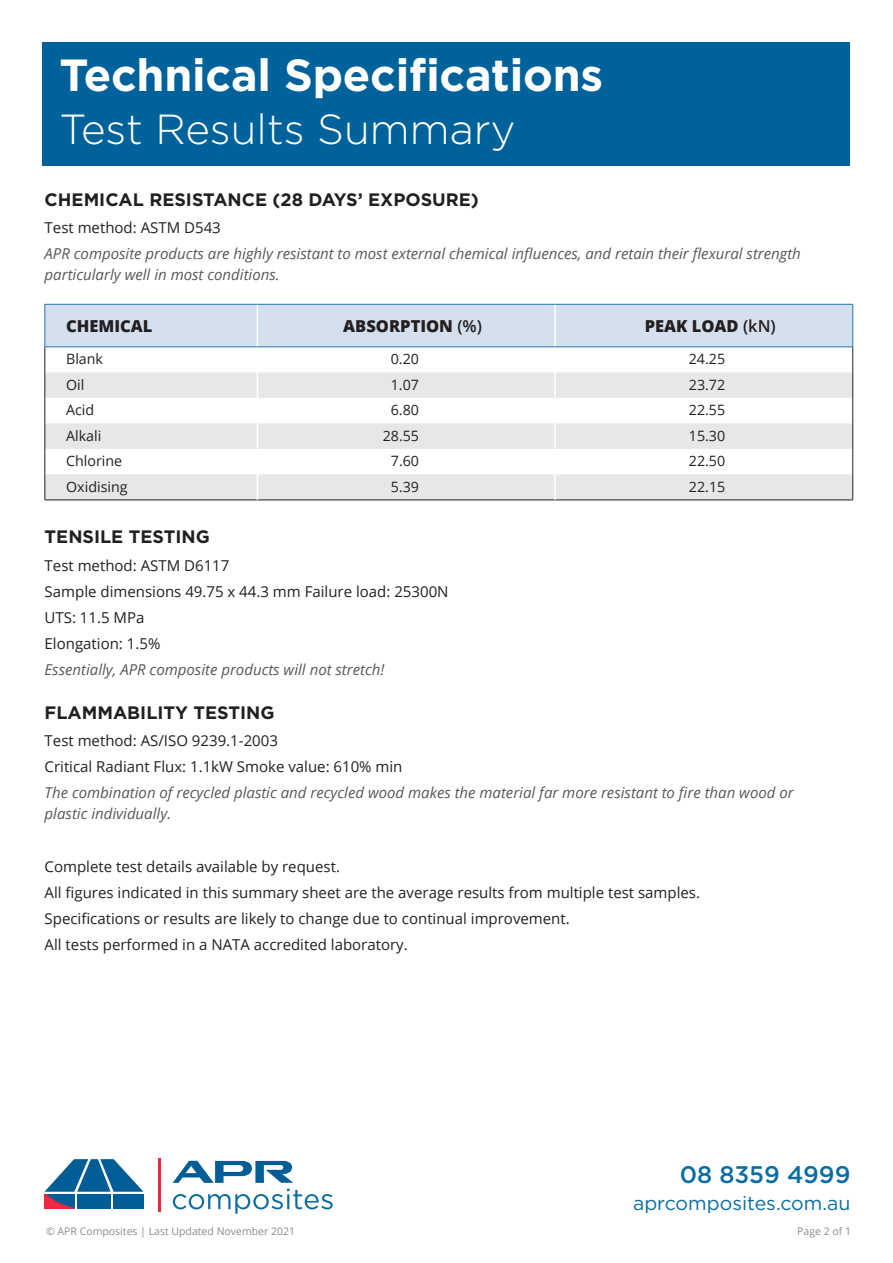
<style>
.page{position:relative;width:893px;height:1263px;background:#fff}
.page>*{position:absolute;margin:0;border:0;box-sizing:border-box;transform-origin:0 0}
.t1{font:700 45px "Gotham";letter-spacing:-.005em;color:#fff}
.t2{font:300 42px "Gotham";color:#fff}
.t3{font:500 24px "Gotham";color:#096da3}
.t4{font:19.5px "Gotham";color:#096da3}
.t5{font:700 18px "Gotham";color:#231f20}
.t6{font:800 16.5px "Open Sans";color:#231f20}
.t7{font:15px/26.1px "Open Sans";color:#231f20}
.t8{font:italic 15px/21px "Open Sans";color:#57585a}
.t9{font:14.25px "Open Sans";color:#231f20}
.t10{font:10.5px "Open Sans";color:#8a8c8f}
.s1{font-weight:600}
</style>
<div class="page">
<hr style="left:45px;top:500px;width:212px;height:1px;background:#231f20">
<hr style="left:257px;top:500px;width:298px;height:1px;background:#231f20">
<hr style="left:555px;top:500px;width:298px;height:1px;background:#231f20">
<svg style="left:45px;top:305px;width:808px;height:195px"></svg>
<hr style="left:554px;top:474px;width:2px;height:26px;background:#fff">
<hr style="left:45px;top:304px;width:212px;height:1px;background:#2178ac">
<hr style="left:45px;top:304px;width:1px;height:43px;background:#2178ac">
<hr style="left:257px;top:304px;width:298px;height:1px;background:#2178ac">
<hr style="left:555px;top:304px;width:298px;height:1px;background:#2178ac">
<hr style="left:852px;top:304px;width:1px;height:43px;background:#2178ac">
<hr style="left:45px;top:347px;width:212px;height:1px;background:#2178ac">
<hr style="left:257px;top:347px;width:298px;height:1px;background:#2178ac">
<hr style="left:555px;top:347px;width:298px;height:1px;background:#2178ac">
<hr style="left:158px;top:1158px;width:3px;height:54px;background:#ed2840">
<svg style="left:173px;top:1161px;width:120px;height:22px"></svg>
<div style="left:113px;top:1194px;width:31px;height:15px;background:#005d95"></div>
<svg style="left:44px;top:1159px;width:99px;height:50px"></svg>
<svg style="left:173px;top:1189px;width:160px;height:25px"></svg>
<div style="left:43px;top:43px;width:807px;height:123px;background:#00629a"></div>
<h1 class="t1" style="left:60px;top:46px;width:545px">Technical Specifications</h1>
<h2 class="t2" style="left:60px;top:102px;width:457px">Test Results Summary</h2>
<p class="t5" style="left:45px;top:187px;width:436px">CHEMICAL RESISTANCE (28 DAYS’ EXPOSURE)</p>
<p class="t7" style="left:45px;top:214px;width:178px">Test method: ASTM D543</p>
<p class="t8" style="left:45px;top:243px;width:758px">APR composite products are highly resistant to most external chemical influences, and retain their flexural strength particularly well in most conditions.</p>
<p class="t6" style="left:66px;top:313px;width:88px">CHEMICAL</p>
<p class="t6" style="left:343px;top:313px;width:140px">ABSORPTION <span class="s1">(%)</span></p>
<p class="t6" style="left:645px;top:313px;width:133px">PEAK LOAD <span class="s1">(kN)</span></p>
<p class="t9" style="left:66px;top:349px;width:38px">Blank</p>
<p class="t9" style="left:391px;top:349px;width:30px">0.20</p>
<p class="t9" style="left:689px;top:349px;width:38px">24.25</p>
<p class="t9" style="left:66px;top:375px;width:20px">Oil</p>
<p class="t9" style="left:391px;top:375px;width:30px">1.07</p>
<p class="t9" style="left:689px;top:375px;width:38px">23.72</p>
<p class="t9" style="left:66px;top:400px;width:30px">Acid</p>
<p class="t9" style="left:391px;top:400px;width:30px">6.80</p>
<p class="t9" style="left:689px;top:400px;width:38px">22.55</p>
<p class="t9" style="left:66px;top:426px;width:37px">Alkali</p>
<p class="t9" style="left:383px;top:426px;width:38px">28.55</p>
<p class="t9" style="left:689px;top:426px;width:38px">15.30</p>
<p class="t9" style="left:66px;top:451px;width:58px">Chlorine</p>
<p class="t9" style="left:391px;top:451px;width:30px">7.60</p>
<p class="t9" style="left:689px;top:451px;width:38px">22.50</p>
<p class="t9" style="left:66px;top:477px;width:63px">Oxidising</p>
<p class="t9" style="left:391px;top:477px;width:30px">5.39</p>
<p class="t9" style="left:689px;top:477px;width:38px">22.15</p>
<p class="t5" style="left:45px;top:525px;width:167px">TENSILE TESTING</p>
<p class="t7" style="left:45px;top:552px;width:405px">Test method: ASTM D6117<br>Sample dimensions 49.75 x 44.3 mm Failure load: 25300N<br>UTS: 11.5 MPa<br>Elongation: 1.5%</p>
<p class="t8" style="left:45px;top:659px;width:341px">Essentially, APR composite products will not stretch!</p>
<p class="t5" style="left:45px;top:700px;width:231px">FLAMMABILITY TESTING</p>
<p class="t7" style="left:45px;top:727px;width:359px">Test method: AS/ISO 9239.1-2003<br>Critical Radiant Flux: 1.1kW Smoke value: 610% min</p>
<p class="t8" style="left:45px;top:782px;width:751px">The combination of recycled plastic and recycled wood makes the material far more resistant to fire than wood or plastic individually.</p>
<p class="t7" style="left:45px;top:853px;width:657px">Complete test details available by request.<br>All figures indicated in this summary sheet are the average results from multiple test samples.<br>Specifications or results are likely to change due to continual improvement.<br>All tests performed in a NATA accredited laboratory.</p>
<h3 class="t3" style="left:680px;top:1159px;width:172px">08 8359 4999</h3>
<h3 class="t4" style="left:633px;top:1190px;width:219px">aprcomposites.com.au</h3>
<p class="t10" style="left:46px;top:1224px;width:251px">© APR Composites | Last Updated November 2021</p>
<p class="t10" style="left:797px;top:1224px;width:55px">Page 2 of 1</p>
</div>
